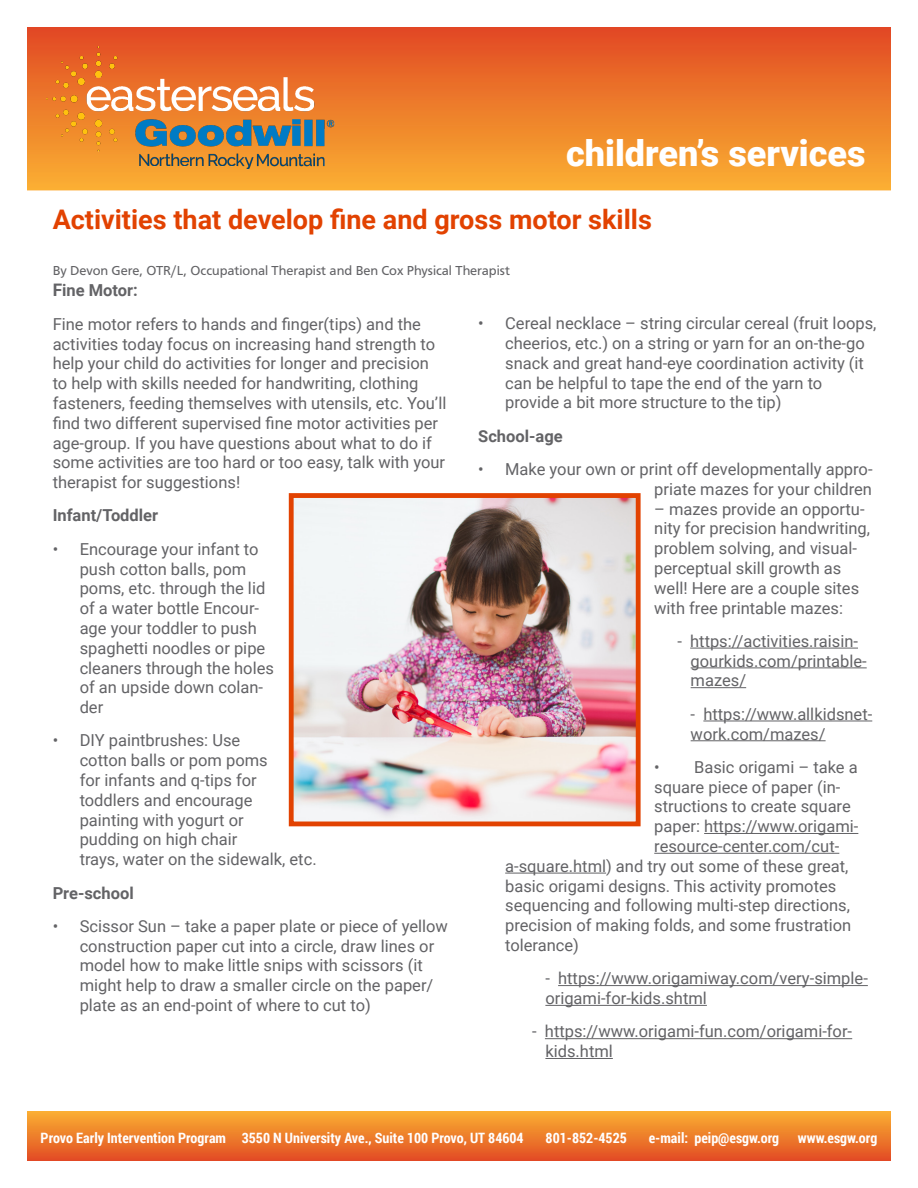
<style>
.page{position:relative;width:918px;height:1188px;background:#fff}
.page>*{position:absolute;margin:0;border:0;box-sizing:border-box;transform-origin:0 0}
.t1{font:900 36px "Roboto";color:#fff}
.t2{font:700 27px "Roboto";color:#e24201}
.t3{font:16.5px/19.8px "Roboto";color:#636366}
.t4{font:700 16.5px "Roboto";color:#636366}
.t5{font:700 14.25px "Roboto Condensed";color:#fff}
.t6{font:13.5px "Carto Gothic Std";color:#636366}
.s1{font-size:17.25px}
</style>
<div class="page">
<div style="left:27px;top:27px;width:864px;height:164px;background:linear-gradient(to bottom,#e14924,#fab032)"></div>
<img style="left:37px;top:32px;width:305px;height:151px">
<hr style="left:690px;top:648px;width:168px;height:1px;background:#636366">
<hr style="left:691px;top:667px;width:176px;height:1px;background:#636366">
<hr style="left:691px;top:687px;width:55px;height:1px;background:#636366">
<hr style="left:703px;top:721px;width:169px;height:1px;background:#636366">
<hr style="left:691px;top:740px;width:135px;height:1px;background:#636366">
<hr style="left:704px;top:833px;width:154px;height:1px;background:#636366">
<hr style="left:654px;top:853px;width:185px;height:1px;background:#636366">
<hr style="left:505px;top:873px;width:101px;height:1px;background:#636366">
<hr style="left:558px;top:985px;width:310px;height:1px;background:#636366">
<hr style="left:545px;top:1005px;width:162px;height:1px;background:#636366">
<hr style="left:545px;top:1038px;width:307px;height:1px;background:#636366">
<hr style="left:545px;top:1058px;width:68px;height:1px;background:#636366">
<div style="left:27px;top:1110px;width:864px;height:51px;background:linear-gradient(to bottom,#fbb232,#e24b24)"></div>
<img style="left:295px;top:499px;width:340px;height:321px">
<div style="left:289px;top:493px;width:352px;height:333px;border:5px solid #e24201"></div>
<p class="t1" style="left:566px;top:128px;width:301px">children’s services</p>
<p class="t2" style="left:53px;top:201px;width:601px">Activities that develop fine and gross motor skills</p>
<p class="t6" style="left:53px;top:263px;width:459px">By Devon Gere, OTR/L, Occupational Therapist and Ben Cox Physical Therapist</p>
<p class="t4" style="left:53px;top:279px;width:87px"><span class="s1">F</span>ine Motor:</p>
<p class="t3" style="left:53px;top:313px;width:395px">Fine motor refers to hands and finger(tips) and the activities today focus on increasing hand strength to help your child do activities for longer and precision to help with skills needed for handwriting, clothing fasteners, feeding themselves with utensils, etc. You’ll find two different supervised fine motor activities per age-group. If you have questions about what to do if some activities are too hard or too easy, talk with your therapist for suggestions!</p>
<p class="t4" style="left:53px;top:504px;width:107px">Infant/Toddler</p>
<p class="t3" style="left:80px;top:538px;width:196px;text-indent:-27px">• Encourage your infant to push cotton balls, pom poms, etc. through the lid of a water bottle Encour&shy;age your toddler to push spaghetti noodles or pipe cleaners through the holes of an upside down colan&shy;der</p>
<p class="t3" style="left:80px;top:730px;width:239px;text-indent:-27px">• DIY paintbrushes: Use<br>cotton balls or pom poms<br>for infants and q-tips for toddlers and encourage<br>painting with yogurt or<br>pudding on high chair<br>trays, water on the sidewalk, etc.</p>
<p class="t4" style="left:53px;top:881px;width:83px">Pre-school</p>
<p class="t3" style="left:80px;top:915px;width:370px;text-indent:-27px">• Scissor Sun – take a paper plate or piece of yellow construction paper cut into a circle, draw lines or model how to make little snips with scissors (it might help to draw a smaller circle on the paper/ plate as an end-point of where to cut to)</p>
<p class="t3" style="left:505px;top:313px;width:373px;text-indent:-27px">• Cereal necklace – string circular cereal (fruit loops, cheerios, etc.) on a string or yarn for an on-the-go snack and great hand-eye coordination activity (it can be helpful to tape the end of the yarn to provide a bit more structure to the tip)</p>
<p class="t4" style="left:478px;top:424px;width:86px">School-age</p>
<p class="t3" style="left:478px;top:459px;width:396px;text-align:right">• Make your own or print off developmentally appro&shy;priate mazes for your children</p>
<p class="t3" style="left:654px;top:498px;width:217px">– mazes provide an opportu&shy;nity for precision handwriting, problem solving, and visual&shy;perceptual skill growth as well! Here are a couple sites with free printable mazes:</p>
<p class="t3" style="left:691px;top:630px;width:178px;text-indent:-13px">- https://activities.raisin&shy;gourkids.com/printable&shy;mazes/</p>
<p class="t3" style="left:691px;top:703px;width:183px">- https://www.allkidsnet&shy;work.com/mazes/</p>
<p class="t3" style="left:654px;top:756px;width:205px">• Basic origami – take a</p>
<p class="t3" style="left:654px;top:776px;width:188px">square piece of paper (in-</p>
<p class="t3" style="left:654px;top:796px;width:198px">structions to create square</p>
<p class="t3" style="left:654px;top:816px;width:206px">paper: https://www.origami-</p>
<p class="t3" style="left:654px;top:836px;width:187px">resource-center.com/cut-</p>
<p class="t3" style="left:505px;top:855px;width:345px">a-square.html) and try out some of these great,</p>
<p class="t3" style="left:505px;top:875px;width:333px">basic origami designs. This activity promotes</p>
<p class="t3" style="left:505px;top:895px;width:346px">sequencing and following multi-step directions,</p>
<p class="t3" style="left:505px;top:915px;width:348px">precision of making folds, and some frustration</p>
<p class="t3" style="left:505px;top:935px;width:75px">tolerance)</p>
<p class="t3" style="left:545px;top:968px;width:324px">- https://www.origamiway.com/very-simple&shy;origami-for-kids.shtml</p>
<p class="t3" style="left:545px;top:1021px;width:308px;text-indent:-13px">- https://www.origami-fun.com/origami-for&shy;kids.html</p>
<p class="t5" style="left:41px;top:1128px;width:485px">Provo Early Intervention Program 3550 N University Ave., Suite 100 Provo, UT 84604</p>
<p class="t5" style="left:546px;top:1128px;width:83px">801-852-4525</p>
<p class="t5" style="left:649px;top:1128px;width:132px">e-mail: peip@esgw.org</p>
<p class="t5" style="left:798px;top:1128px;width:81px">www.esgw.org</p>
</div>
